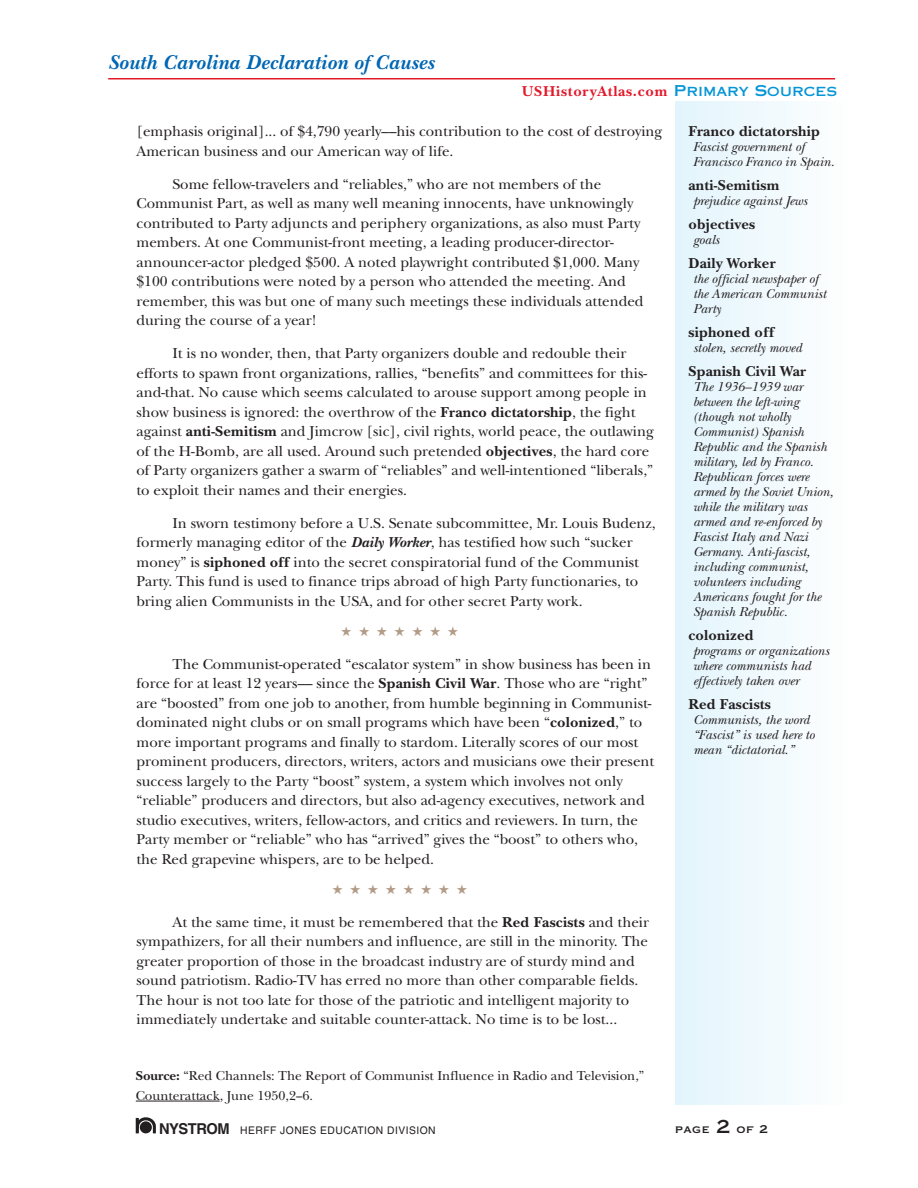
<style>
.page{position:relative;width:918px;height:1188px;background:#fff}
.page>*{position:absolute;margin:0;border:0;box-sizing:border-box;transform-origin:0 0}
.t1{font:italic 700 21px "New Baskerville";letter-spacing:.015em;color:#0166b3}
.t2{font:15px/19.5px "New Baskerville";color:#231f20}
.t3{font:700 15px "New Baskerville";letter-spacing:.015em;color:#231f20}
.t4{font:700 15px "New Baskerville";letter-spacing:.05em;color:#e2192b}
.t5{font:15px "Copperplate Gothic Std 31 BC";letter-spacing:.015em;color:#231f20}
.t6{font:italic 13.5px/15px "New Baskerville";color:#231f20}
.t7{font:13.5px/19.5px "New Baskerville";color:#231f20}
.t8{font:13.5px "Zapf Dingbats";color:#b29c87}
.t9{font:10.5px "Helvetica";letter-spacing:.045em;color:#231f20}
.s1{font-family:"Copperplate Gothic Std 31 AB";font-weight:400;color:#0695d6}
.s2{font-weight:700}
.s3{font-weight:700;font-style:italic}
.s4{font-weight:700;font-size:15px}
.s5{font-family:"Copperplate Gothic Std 31 AB";font-size:18px}
</style>
<div class="page">
<div style="left:675px;top:101px;width:174px;height:1004px;background:#ecf8fd"></div>
<hr style="left:108px;top:78px;width:727px;height:2px;background:#e2192b">
<svg style="left:136px;top:1117px;width:20px;height:16px"></svg>
<div style="left:140px;top:1121px;width:12px;height:12px;background:#231f20;border-radius:50%"></div>
<hr style="left:136px;top:1101px;width:84px;height:1px;background:#231f20">
<h1 class="t1" style="left:108px;top:49px;width:327px">South Carolina Declaration of Causes</h1>
<p class="t4" style="left:522px;top:82px;width:317px">USHistoryAtlas.com <span class="s1">Primary Sources</span></p>
<p class="t2" style="left:136px;top:124px;width:527px">[emphasis original]... of $4,790 yearly––his contribution to the cost of destroying<br>American business and our American way of life.</p>
<p class="t2" style="left:136px;top:176px;width:509px;text-indent:36px">Some fellow-travelers and “reliables,” who are not members of the Communist Part, as well as many well meaning innocents, have unknowingly contributed to Party adjuncts and periphery organizations, as also must Party members. At one Communist-front meeting, a leading producer-director&shy;announcer-actor pledged $500. A noted playwright contributed $1,000. Many $100 contributions were noted by a person who attended the meeting. And remember, this was but one of many such meetings these individuals attended during the course of a year!</p>
<p class="t2" style="left:136px;top:346px;width:519px;text-indent:36px">It is no wonder, then, that Party organizers double and redouble their efforts to spawn front organizations, rallies, “benefits” and committees for this&shy;and-that. No cause which seems calculated to arouse support among people in show business is ignored: the overthrow of the <span class="s2">Franco dictatorship</span>, the fight against <span class="s2">anti-Semitism</span> and Jimcrow [sic], civil rights, world peace, the outlawing of the H-Bomb, are all used. Around such pretended <span class="s2">objectives</span>, the hard core of Party organizers gather a swarm of “reliables” and well-intentioned “liberals,” to exploit their names and their energies.</p>
<p class="t2" style="left:136px;top:515px;width:521px;text-indent:36px">In sworn testimony before a U.S. Senate subcommittee, Mr. Louis Budenz, formerly managing editor of the <span class="s3">Daily Worker</span>, has testified how such “sucker money” is <span class="s2">siphoned off</span> into the secret conspiratorial fund of the Communist Party. This fund is used to finance trips abroad of high Party functionaries, to bring alien Communists in the USA, and for other secret Party work.</p>
<p class="t8" style="left:341px;top:623px;width:119px">★★★★★★★</p>
<p class="t2" style="left:136px;top:656px;width:519px;text-indent:36px">The Communist-operated “escalator system” in show business has been in force for at least 12 years–– since the <span class="s2">Spanish Civil War</span>. Those who are “right” are “boosted” from one job to another, from humble beginning in Communist&shy;dominated night clubs or on small programs which have been “<span class="s2">colonized</span>,” to more important programs and finally to stardom. Literally scores of our most prominent producers, directors, writers, actors and musicians owe their present success largely to the Party “boost” system, a system which involves not only “reliable” producers and directors, but also ad-agency executives, network and studio executives, writers, fellow-actors, and critics and reviewers. In turn, the Party member or “reliable” who has “arrived” gives the “boost” to others who, the Red grapevine whispers, are to be helped.</p>
<p class="t8" style="left:332px;top:881px;width:137px">★★★★★★★★</p>
<p class="t2" style="left:136px;top:914px;width:514px;text-indent:36px">At the same time, it must be remembered that the <span class="s2">Red Fascists</span> and their sympathizers, for all their numbers and influence, are still in the minority. The greater proportion of those in the broadcast industry are of sturdy mind and sound patriotism. Radio-TV has erred no more than other comparable fields.<br>The hour is not too late for those of the patriotic and intelligent majority to immediately undertake and suitable counter-attack. No time is to be lost...</p>
<p class="t7" style="left:136px;top:1068px;width:510px"><span class="s2">Source:</span> “Red Channels: The Report of Communist Influence in Radio and Television,”<br>Counterattack, June 1950,2--6.</p>
<p class="t3" style="left:688px;top:122px;width:133px">Franco dictatorship</p>
<p class="t6" style="left:693px;top:141px;width:143px">Fascist government of<br>Francisco Franco in Spain.</p>
<p class="t3" style="left:688px;top:176px;width:92px">anti-Semitism</p>
<p class="t6" style="left:693px;top:195px;width:116px">prejudice against Jews</p>
<p class="t3" style="left:688px;top:215px;width:68px">objectives</p>
<p class="t6" style="left:693px;top:234px;width:28px">goals</p>
<p class="t3" style="left:688px;top:254px;width:89px">Daily Worker</p>
<p class="t6" style="left:693px;top:273px;width:135px">the official newspaper of the American Communist<br>Party</p>
<p class="t3" style="left:688px;top:323px;width:88px">siphoned off</p>
<p class="t6" style="left:693px;top:342px;width:110px">stolen, secretly moved</p>
<p class="t3" style="left:688px;top:362px;width:119px">Spanish Civil War</p>
<p class="t6" style="left:693px;top:381px;width:142px">The 1936–1939 war between the left-wing (though not wholly<br>Communist) Spanish<br>Republic and the Spanish military, led by Franco.<br>Republican forces were armed by the Soviet Union, while the military was armed and re-enforced by<br>Fascist Italy and Nazi<br>Germany. Anti-fascist, including communist, volunteers including<br>Americans fought for the<br>Spanish Republic.</p>
<p class="t3" style="left:688px;top:626px;width:67px">colonized</p>
<p class="t6" style="left:693px;top:645px;width:138px">programs or organizations where communists had effectively taken over</p>
<p class="t3" style="left:688px;top:695px;width:84px">Red Fascists</p>
<p class="t6" style="left:693px;top:714px;width:123px">Communists, the word “Fascist” is used here to mean “dictatorial.”</p>
<p class="t9" style="left:159px;top:1126px;width:278px"><span class="s4">NYSTROM</span> HERFF JONES EDUCATION DIVISION</p>
<p class="t5" style="left:675px;top:1119px;width:95px">page <span class="s5">2</span> of 2</p>
</div>
